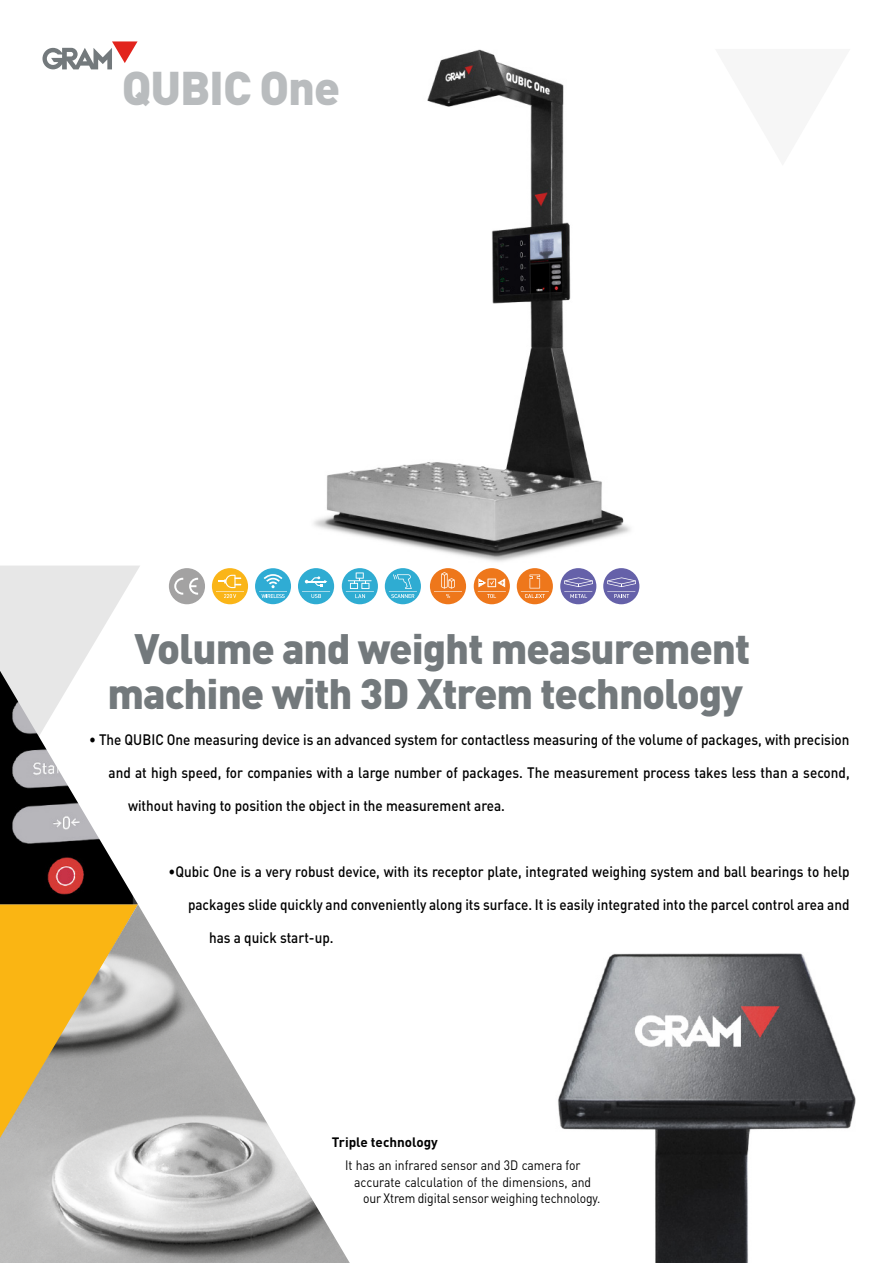
<style>
.page{position:relative;width:893px;height:1263px;background:#fff}
.page>*{position:absolute;margin:0;border:0;box-sizing:border-box;transform-origin:0 0}
.t1{font:900 46.65px "DIN Pro";letter-spacing:-.025em;color:#b9bcbe}
.t2{font:900 42px "DIN Pro";letter-spacing:-.025em;color:#73797c}
.t3{font:500 15px "DIN Pro";color:#000;scale:.9 1}
.Descripcion{font:13.5px "DIN Pro";color:#000;scale:.9 1}
.Descripcion-2{font:700 13.5px "DIN Pro";color:#000}
</style>
<div class="page">
<svg style="left:0;top:565px;width:140px;height:106px"></svg>
<img style="left:0;top:671px;width:138px;height:233px">
<img style="left:0;top:904px;width:350px;height:359px">
<img style="left:221px;top:49px;width:419px;height:556px">
<img style="left:558px;top:953px;width:298px;height:310px">
<svg style="left:42px;top:41px;width:96px;height:28px"></svg>
<div style="left:169px;top:568px;width:36px;height:36px;background:#a3a2a2;border-radius:50%"></div>
<svg style="left:174px;top:578px;width:9px;height:17px"></svg>
<svg style="left:189px;top:578px;width:9px;height:17px"></svg>
<div style="left:212px;top:568px;width:36px;height:36px;background:#fab518;border-radius:50%"></div>
<svg style="left:216px;top:575px;width:28px;height:23px"></svg>
<div style="left:430px;top:568px;width:36px;height:36px;background:#ee771b;border-radius:50%"></div>
<svg style="left:434px;top:572px;width:28px;height:26px"></svg>
<div style="left:255px;top:568px;width:36px;height:36px;background:#2facd4;border-radius:50%"></div>
<svg style="left:259px;top:574px;width:28px;height:24px"></svg>
<div style="left:603px;top:568px;width:36px;height:36px;background:#6561a9;border-radius:50%"></div>
<svg style="left:607px;top:577px;width:29px;height:21px"></svg>
<div style="left:560px;top:568px;width:36px;height:36px;background:#6561a9;border-radius:50%"></div>
<svg style="left:564px;top:577px;width:29px;height:21px"></svg>
<div style="left:517px;top:568px;width:36px;height:36px;background:#ee771b;border-radius:50%"></div>
<svg style="left:521px;top:574px;width:28px;height:24px"></svg>
<div style="left:474px;top:568px;width:36px;height:36px;background:#ee771b;border-radius:50%"></div>
<svg style="left:478px;top:578px;width:28px;height:20px"></svg>
<div style="left:342px;top:568px;width:36px;height:36px;background:#2facd2;border-radius:50%"></div>
<svg style="left:346px;top:572px;width:28px;height:26px"></svg>
<div style="left:298px;top:568px;width:36px;height:36px;background:#2facd2;border-radius:50%"></div>
<svg style="left:302px;top:576px;width:28px;height:22px"></svg>
<div style="left:385px;top:568px;width:36px;height:36px;background:#2facd2;border-radius:50%"></div>
<svg style="left:389px;top:574px;width:28px;height:24px"></svg>
<p class="t1" style="left:122px;top:57px;width:220px">QUBIC One</p>
<p class="t2" style="left:135px;top:620px;width:617px">Volume and weight measurement</p>
<p class="t2" style="left:108px;top:665px;width:637px">machine with 3D Xtrem technology</p>
<p class="t3" style="left:89px;top:729px;width:846px">• The QUBIC One measuring device is an advanced system for contactless measuring of the volume of packages, with precision</p>
<p class="t3" style="left:109px;top:762px;width:825px">and at high speed, for companies with a large number of packages. The measurement process takes less than a second,</p>
<p class="t3" style="left:128px;top:795px;width:420px">without having to position the object in the measurement area.</p>
<p class="t3" style="left:169px;top:861px;width:758px">•Qubic One is a very robust device, with its receptor plate, integrated weighing system and ball bearings to help</p>
<p class="t3" style="left:188px;top:894px;width:736px">packages slide quickly and conveniently along its surface. It is easily integrated into the parcel control area and</p>
<p class="t3" style="left:209px;top:927px;width:140px">has a quick start-up.</p>
<p class="Descripcion-2" style="left:332px;top:1133px;width:108px">Triple technology</p>
<p class="Descripcion" style="left:345px;top:1156px;width:263px">It has an infrared sensor and 3D camera for</p>
<p class="Descripcion" style="left:354px;top:1173px;width:265px">accurate calculation of the dimensions, and</p>
<p class="Descripcion" style="left:363px;top:1189px;width:265px">our Xtrem digital sensor weighing technology.</p>
</div>
